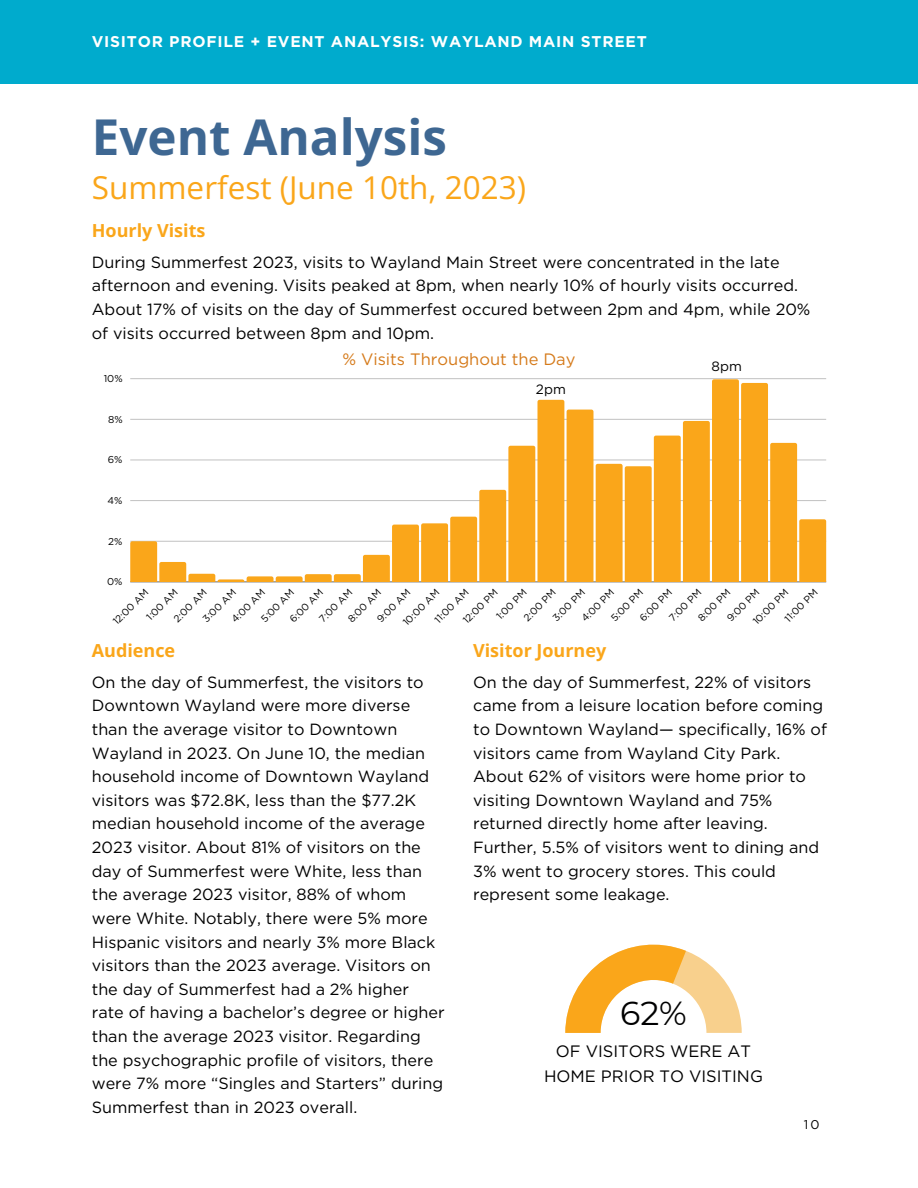
<style>
.page{position:relative;width:918px;height:1188px;background:#fff}
.page>*{position:absolute;margin:0;border:0;box-sizing:border-box;transform-origin:0 0}
.t1{font:700 49.35px "Open Sans";color:#3e6792}
.t2{font:33.3px "Montserrat";color:#000001}
.t3{font:31.5px "Open Sans";color:#faa61a}
.t4{font:700 18px "Open Sans";color:#faa61a}
.t5{font:16.5px/24.8px "Gotham";color:#000001;text-align:center}
.t6{font:16.5px "Gotham";color:#d57a1a}
.t7{font:16.2px/23.7px "Gotham";color:#000001}
.t8{font:16.2px/23.7px "Gotham";color:#000}
.t9{font:700 15.6px "Gotham";letter-spacing:.05em;color:#fff}
.t10{font:13.5px "Gotham";color:#000}
.t11{font:12.75px "Gotham";color:#000001}
.t12{font:9.9px "Gotham";color:#000}
</style>
<div class="page">
<hr style="left:130px;top:582px;width:696px;height:1px;background:#c4c4c4">
<hr style="left:130px;top:378px;width:696px;height:1px;background:#cbcbcb">
<svg style="left:130px;top:379px;width:696px;height:203px"></svg>
<div style="left:0;top:0;width:918px;height:84px;background:#00abcd"></div>
<svg style="left:565px;top:945px;width:177px;height:88px"></svg>
<p class="t9" style="left:92px;top:32px;width:557px">VISITOR PROFILE + EVENT ANALYSIS: WAYLAND MAIN STREET</p>
<h4 class="t1" style="left:92px;top:103px;width:357px">Event Analysis</h4>
<h5 class="t3" style="left:92px;top:165px;width:436px">Summerfest (June 10th, 2023)</h5>
<h6 class="t4" style="left:92px;top:218px;width:115px">Hourly Visits</h6>
<h1 class="t8" style="left:92px;top:250px;width:720px">During Summerfest 2023, visits to Wayland Main Street were concentrated in the late afternoon and evening. Visits peaked at 8pm, when nearly 10% of hourly visits occurred.<br>About 17% of visits on the day of Summerfest occured between 2pm and 4pm, while 20% of visits occurred between 8pm and 10pm.</h1>
<p class="t12" style="left:104px;top:373px;width:20px">10%</p>
<p class="t12" style="left:108px;top:413px;width:16px">8%</p>
<p class="t12" style="left:108px;top:454px;width:16px">6%</p>
<p class="t12" style="left:108px;top:495px;width:16px">4%</p>
<p class="t12" style="left:108px;top:535px;width:16px">2%</p>
<p class="t12" style="left:107px;top:576px;width:17px">0%</p>
<h2 class="t6" style="left:342px;top:349px;width:235px">% Visits Throughout the Day</h2>
<p class="t10" style="left:536px;top:381px;width:31px">2pm</p>
<h3 class="t10" style="left:712px;top:358px;width:32px">8pm</h3>
<p class="t12" style="left:550px;top:615px;width:43px;rotate:-45deg">3:00 PM</p>
<p class="t12" style="left:608px;top:615px;width:43px;rotate:-45deg">5:00 PM</p>
<p class="t12" style="left:494px;top:613px;width:40px;rotate:-45deg">1:00 PM</p>
<p class="t12" style="left:200px;top:616px;width:44px;rotate:-45deg">3:00 AM</p>
<p class="t12" style="left:579px;top:616px;width:43px;rotate:-45deg">4:00 PM</p>
<p class="t12" style="left:258px;top:616px;width:44px;rotate:-45deg">5:00 AM</p>
<p class="t12" style="left:144px;top:614px;width:41px;rotate:-45deg">1:00 AM</p>
<p class="t12" style="left:229px;top:617px;width:44px;rotate:-45deg">4:00 AM</p>
<p class="t12" style="left:521px;top:615px;width:42px;rotate:-45deg">2:00 PM</p>
<p class="t12" style="left:667px;top:615px;width:42px;rotate:-45deg">7:00 PM</p>
<p class="t12" style="left:171px;top:616px;width:44px;rotate:-45deg">2:00 AM</p>
<p class="t12" style="left:317px;top:616px;width:44px;rotate:-45deg">7:00 AM</p>
<p class="t12" style="left:782px;top:616px;width:44px;rotate:-45deg">1 :00 PM</p>
<p class="t12" style="left:432px;top:617px;width:45px;rotate:-45deg">1 :00 AM</p>
<p class="t12" style="left:637px;top:616px;width:43px;rotate:-45deg">6:00 PM</p>
<p class="t12" style="left:724px;top:616px;width:43px;rotate:-45deg">9:00 PM</p>
<p class="t12" style="left:287px;top:616px;width:44px;rotate:-45deg">6:00 AM</p>
<p class="t12" style="left:374px;top:616px;width:44px;rotate:-45deg">9:00 AM</p>
<p class="t12" style="left:460px;top:618px;width:46px;rotate:-45deg">12:00 PM</p>
<p class="t12" style="left:110px;top:619px;width:47px;rotate:-45deg">12:00 AM</p>
<p class="t12" style="left:750px;top:619px;width:47px;rotate:-45deg">10:00 PM</p>
<p class="t12" style="left:695px;top:615px;width:43px;rotate:-45deg">8:00 PM</p>
<p class="t12" style="left:400px;top:619px;width:48px;rotate:-45deg">10:00 AM</p>
<p class="t12" style="left:345px;top:616px;width:44px;rotate:-45deg">8:00 AM</p>
<h4 class="t4" style="left:92px;top:638px;width:85px">Audience</h4>
<p class="t7" style="left:92px;top:670px;width:354px">On the day of Summerfest, the visitors to Downtown Wayland were more diverse than the average visitor to Downtown Wayland in 2023. On June 10, the median household income of Downtown Wayland visitors was $72.8K, less than the $77.2K median household income of the average 2023 visitor. About 81% of visitors on the day of Summerfest were White, less than the average 2023 visitor, 88% of whom were White. Notably, there were 5% more Hispanic visitors and nearly 3% more Black visitors than the 2023 average. Visitors on the day of Summerfest had a 2% higher rate of having a bachelor’s degree or higher than the average 2023 visitor. Regarding the psychographic profile of visitors, there were 7% more “Singles and Starters” during Summerfest than in 2023 overall.</p>
<p class="t4" style="left:473px;top:638px;width:135px">Visitor Journey</p>
<p class="t7" style="left:473px;top:670px;width:355px">On the day of Summerfest, 22% of visitors came from a leisure location before coming to Downtown Wayland— specifically, 16% of visitors came from Wayland City Park.<br>About 62% of visitors were home prior to visiting Downtown Wayland and 75% returned directly home after leaving.<br>Further, 5.5% of visitors went to dining and 3% went to grocery stores. This could represent some leakage.</p>
<h2 class="t2" style="left:620px;top:993px;width:68px">62%</h2>
<p class="t5" style="left:544px;top:1039px;width:220px">OF VISITORS WERE AT<br>HOME PRIOR TO VISITING</p>
<h4 class="t11" style="left:804px;top:1117px;width:17px">10</h4>
</div>
